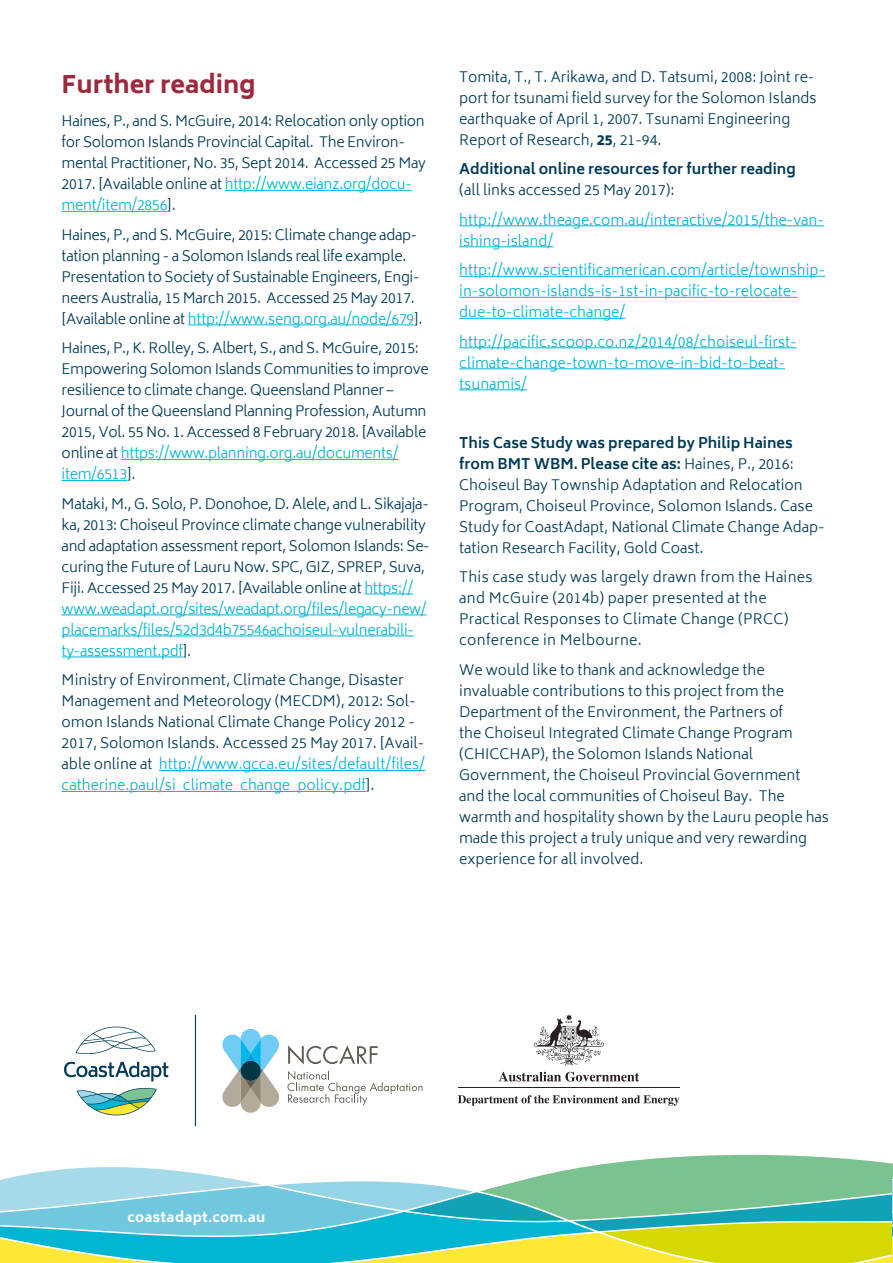
<style>
.page{position:relative;width:893px;height:1263px;background:#fff}
.page>*{position:absolute;margin:0;border:0;box-sizing:border-box;transform-origin:0 0}
.t1{font:800 24px "Biryani";color:#9c2a3f}
.t2{font:300 14.25px/21px "Biryani";letter-spacing:-.02em;color:#003a57}
.t3{font:300 14.25px/21px "Biryani";color:#003a57}
.t4{font:300 14.25px/21px "Biryani";color:#00b5d2}
.t5{font:300 14.25px/21px "Biryani";letter-spacing:.02em;color:#003a57}
.t6{font:700 14.25px "Biryani";color:#003a57}
.t7{font:800 13.5px "Biryani";letter-spacing:.02em;color:#fff}
.s1{color:#00b5d2}
.s2{font-weight:800}
.s3{font-weight:700}
</style>
<div class="page">
<hr style="left:225px;top:190px;width:187px;height:1px;background:#00b5d2">
<hr style="left:62px;top:211px;width:105px;height:1px;background:#00b5d2">
<hr style="left:188px;top:324px;width:226px;height:1px;background:#00b5d2">
<hr style="left:121px;top:459px;width:278px;height:1px;background:#00b5d2">
<hr style="left:62px;top:480px;width:65px;height:1px;background:#00b5d2">
<hr style="left:364px;top:594px;width:49px;height:1px;background:#00b5d2">
<hr style="left:62px;top:615px;width:365px;height:1px;background:#00b5d2">
<hr style="left:62px;top:636px;width:352px;height:1px;background:#00b5d2">
<hr style="left:62px;top:657px;width:121px;height:1px;background:#00b5d2">
<hr style="left:159px;top:770px;width:266px;height:1px;background:#00b5d2">
<hr style="left:62px;top:791px;width:304px;height:1px;background:#00b5d2">
<hr style="left:459px;top:225px;width:365px;height:1px;background:#00b5d2">
<hr style="left:459px;top:246px;width:94px;height:1px;background:#00b5d2">
<hr style="left:459px;top:276px;width:366px;height:1px;background:#00b5d2">
<hr style="left:459px;top:297px;width:339px;height:1px;background:#00b5d2">
<hr style="left:459px;top:318px;width:166px;height:1px;background:#00b5d2">
<hr style="left:459px;top:347px;width:338px;height:1px;background:#00b5d2">
<hr style="left:459px;top:368px;width:326px;height:1px;background:#00b5d2">
<hr style="left:459px;top:389px;width:68px;height:1px;background:#00b5d2">
<svg style="left:0;top:1014px;width:893px;height:249px"></svg>
<hr style="left:458px;top:1087px;width:221px;height:1px;background:#28201f">
<h1 class="t1" style="left:62px;top:70px;width:195px">Further reading</h1>
<p class="t2" style="left:62px;top:111px;width:366px">Haines, P., and S. McGuire, 2014: Relocation only option for Solomon Islands Provincial Capital. The Environ&shy;mental Practitioner, No. 35, Sept 2014. Accessed 25 May 2017. [Available online at <span class="s1">http://www.eianz.org/docu&shy;ment/item/2856</span>].</p>
<p class="t2" style="left:62px;top:224px;width:362px">Haines, P., and S. McGuire, 2015: Climate change adap&shy;tation planning - a Solomon Islands real life example.<br>Presentation to Society of Sustainable Engineers, Engi&shy;neers Australia, 15 March 2015. Accessed 25 May 2017. [Available online at <span class="s1">http://www.seng.org.au/node/679</span>].</p>
<p class="t2" style="left:62px;top:338px;width:368px">Haines, P., K. Rolley, S. Albert, S., and S. McGuire, 2015:<br>Empowering Solomon Islands Communities to improve resilience to climate change. Queensland Planner – Journal of the Queensland Planning Profession, Autumn 2015, Vol. 55 No. 1. Accessed 8 February 2018. [Available online at <span class="s1">https://www.planning.org.au/documents/ item/6513</span>].</p>
<p class="t2" style="left:62px;top:493px;width:370px">Mataki, M., G. Solo, P. Donohoe, D. Alele, and L. Sikajaja&shy;ka, 2013: Choiseul Province climate change vulnerability and adaptation assessment report, Solomon Islands: Se&shy;curing the Future of Lauru Now. SPC, GIZ, SPREP, Suva, Fiji. Accessed 25 May 2017. [Available online at <span class="s1">https:// www.weadapt.org/sites/weadapt.org/files/legacy-new/ placemarks/files/52d3d4b75546achoiseul-vulnerabili&shy;ty-assessment.pdf</span>].</p>
<p class="t3" style="left:62px;top:670px;width:365px">Ministry of Environment, Climate Change, Disaster Management and Meteorology (MECDM), 2012: Sol&shy;omon Islands National Climate Change Policy 2012 - 2017, Solomon Islands. Accessed 25 May 2017. [Avail&shy;able online at <span class="s1">http://www.gcca.eu/sites/default/files/ catherine.paul/si_climate_change_policy.pdf</span>].</p>
<p class="t3" style="left:459px;top:66px;width:359px">Tomita, T., T. Arikawa, and D. Tatsumi, 2008: Joint re&shy;port for tsunami field survey for the Solomon Islands earthquake of April 1, 2007. Tsunami Engineering Report of Research, <span class="s2">25</span>, 21-94.</p>
<p class="t6" style="left:459px;top:161px;width:338px">Additional online resources for further reading</p>
<p class="t3" style="left:459px;top:180px;width:217px">(all links accessed 25 May 2017):</p>
<p class="t4" style="left:459px;top:209px;width:366px">http://www.theage.com.au/interactive/2015/the-van&shy;ishing-island/</p>
<p class="t4" style="left:459px;top:260px;width:367px">http://www.scientificamerican.com/article/township&shy;in-solomon-islands-is-1st-in-pacific-to-relocate&shy;due-to-climate-change/</p>
<p class="t4" style="left:459px;top:331px;width:339px">http://pacific.scoop.co.nz/2014/08/choiseul-first&shy;climate-change-town-to-move-in-bid-to-beat&shy;tsunamis/</p>
<p class="t3" style="left:459px;top:432px;width:367px"><span class="s3">This Case Study was prepared by Philip Haines from BMT WBM. Please cite as:</span> Haines, P., 2016:<br>Choiseul Bay Township Adaptation and Relocation Program, Choiseul Province, Solomon Islands. Case Study for CoastAdapt, National Climate Change Adap&shy;tation Research Facility, Gold Coast.</p>
<p class="t5" style="left:459px;top:567px;width:355px">This case study was largely drawn from the Haines and McGuire (2014b) paper presented at the Practical Responses to Climate Change (PRCC) conference in Melbourne.</p>
<p class="t3" style="left:459px;top:659px;width:371px">We would like to thank and acknowledge the invaluable contributions to this project from the Department of the Environment, the Partners of<br>the Choiseul Integrated Climate Change Program (CHICCHAP), the Solomon Islands National Government, the Choiseul Provincial Government and the local communities of Choiseul Bay. The warmth and hospitality shown by the Lauru people has made this project a truly unique and very rewarding experience for all involved.</p>
<p class="t7" style="left:128px;top:1209px;width:139px">coastadapt.com.au</p>
</div>
